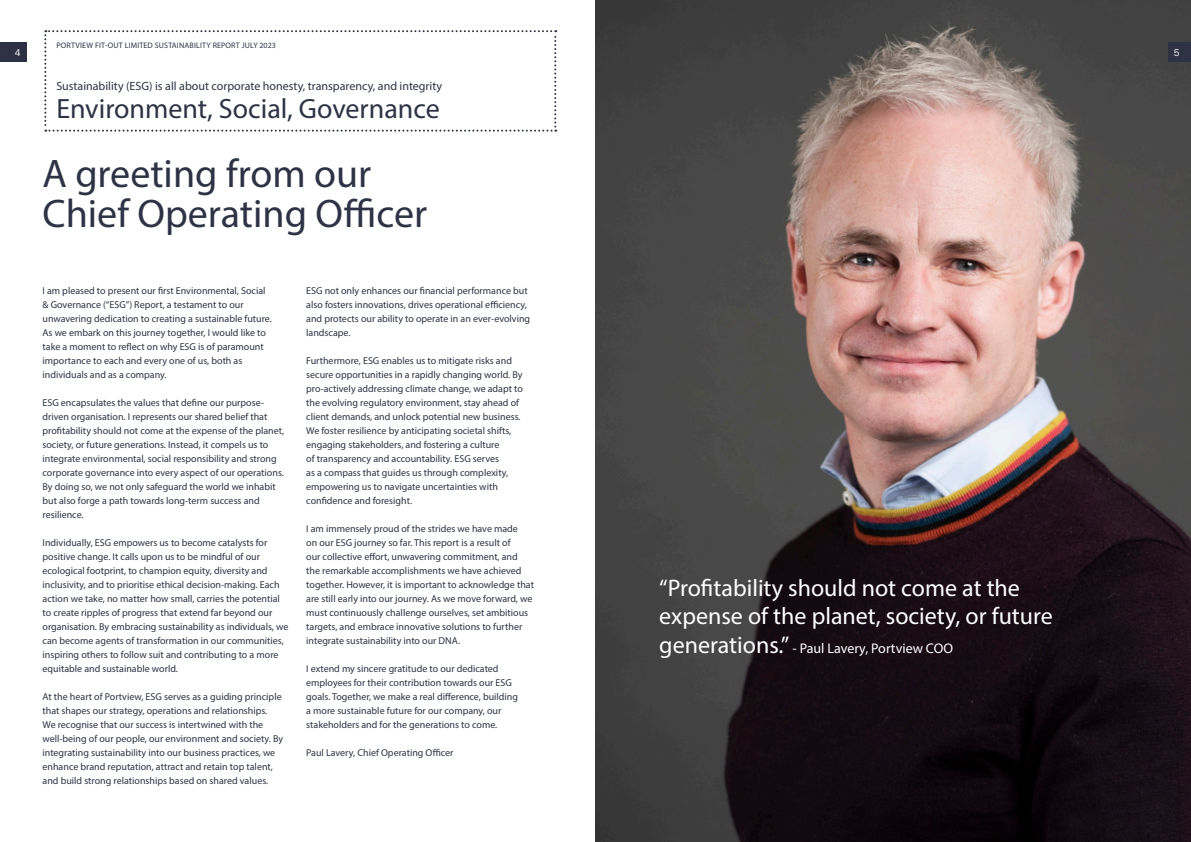
<style>
.page{position:relative;width:1191px;height:842px;background:#fff}
.page>*{position:absolute;margin:0;border:0;box-sizing:border-box;transform-origin:0 0}
.t1{font:40px "Myriad Pro";color:#2d3344}
.t2{font:28px "Myriad Pro";color:#2d3344}
.Intro_quote{font:24px/28.8px "Myriad Pro";color:#fff}
.Intro_quote-2{font:14px "Myriad Pro";color:#fff}
.t3{font:12px "Myriad Pro";color:#2d3344}
.Body{font:10px/14px "Myriad Pro";color:#2d3344}
.t4{font:10px "Franklin Gothic URW Boo";color:#fff}
.t5{font:8px "Myriad Pro";letter-spacing:.02em;color:#2d3344}
.s1{font-size:24px}
</style>
<div class="page">
<img style="left:595px;top:0;width:596px;height:842px">
<div style="left:0;top:43px;width:26px;height:19px;background:#2d3344"></div>
<div style="left:1168px;top:43px;width:23px;height:19px;background:#2d3344"></div>
<svg style="left:44px;top:30px;width:512px;height:102px"></svg>
<p class="t5" style="left:56px;top:40px;width:221px">PORTVIEW FIT-OUT LIMITED SUSTAINABILITY REPORT JULY 2023</p>
<p class="t3" style="left:56px;top:78px;width:387px">Sustainability (ESG) is all about corporate honesty, transparency, and integrity</p>
<p class="t2" style="left:56px;top:91px;width:385px">Environment, Social, Governance</p>
<p class="t4" style="left:15px;top:46px;width:7px">4</p>
<p class="t4" style="left:1174px;top:46px;width:7px">5</p>
<p class="t1" style="left:43px;top:149px;width:330px">A greeting from our</p>
<p class="t1" style="left:43px;top:189px;width:386px">Chief Operating Officer</p>
<p class="Body" style="left:43px;top:284px;width:231px">I am pleased to present our first Environmental, Social &amp; Governance (“ESG”) Report, a testament to our unwavering dedication to creating a sustainable future.<br>As we embark on this journey together, I would like to take a moment to reflect on why ESG is of paramount importance to each and every one of us, both as individuals and as a company.</p>
<p class="Body" style="left:43px;top:396px;width:243px">ESG encapsulates the values that define our purpose&shy;driven organisation. I represents our shared belief that profitability should not come at the expense of the planet, society, or future generations. Instead, it compels us to integrate environmental, social responsibility and strong corporate governance into every aspect of our operations.<br>By doing so, we not only safeguard the world we inhabit but also forge a path towards long-term success and resilience.</p>
<p class="Body" style="left:43px;top:536px;width:247px">Individually, ESG empowers us to become catalysts for positive change. It calls upon us to be mindful of our ecological footprint, to champion equity, diversity and inclusivity, and to prioritise ethical decision-making. Each action we take, no matter how small, carries the potential to create ripples of progress that extend far beyond our organisation. By embracing sustainability as individuals, we can become agents of transformation in our communities, inspiring others to follow suit and contributing to a more equitable and sustainable world.</p>
<p class="Body" style="left:43px;top:690px;width:242px">At the heart of Portview, ESG serves as a guiding principle that shapes our strategy, operations and relationships.<br>We recognise that our success is intertwined with the well-being of our people, our environment and society. By integrating sustainability into our business practices, we enhance brand reputation, attract and retain top talent, and build strong relationships based on shared values.</p>
<p class="Body" style="left:306px;top:284px;width:225px">ESG not only enhances our financial performance but also fosters innovations, drives operational efficiency, and protects our ability to operate in an ever-evolving landscape.</p>
<p class="Body" style="left:306px;top:354px;width:218px">Furthermore, ESG enables us to mitigate risks and secure opportunities in a rapidly changing world. By pro-actively addressing climate change, we adapt to the evolving regulatory environment, stay ahead of client demands, and unlock potential new business.<br>We foster resilience by anticipating societal shifts, engaging stakeholders, and fostering a culture<br>of transparency and accountability. ESG serves<br>as a compass that guides us through complexity, empowering us to navigate uncertainties with confidence and foresight.</p>
<p class="Body" style="left:306px;top:522px;width:229px">I am immensely proud of the strides we have made<br>on our ESG journey so far. This report is a result of<br>our collective effort, unwavering commitment, and the remarkable accomplishments we have achieved together. However, it is important to acknowledge that are still early into our journey. As we move forward, we must continuously challenge ourselves, set ambitious targets, and embrace innovative solutions to further integrate sustainability into our DNA.</p>
<p class="Body" style="left:306px;top:662px;width:213px">I extend my sincere gratitude to our dedicated employees for their contribution towards our ESG goals. Together, we make a real difference, building a more sustainable future for our company, our stakeholders and for the generations to come.</p>
<p class="Body" style="left:306px;top:746px;width:149px">Paul Lavery, Chief Operating Officer</p>
<p class="Intro_quote" style="left:659px;top:573px;width:395px">“Profitability should not come at the expense of the planet, society, or future</p>
<p class="Intro_quote-2" style="left:659px;top:640px;width:295px"><span class="s1">generations.”</span> - Paul Lavery, Portview COO</p>
</div>
